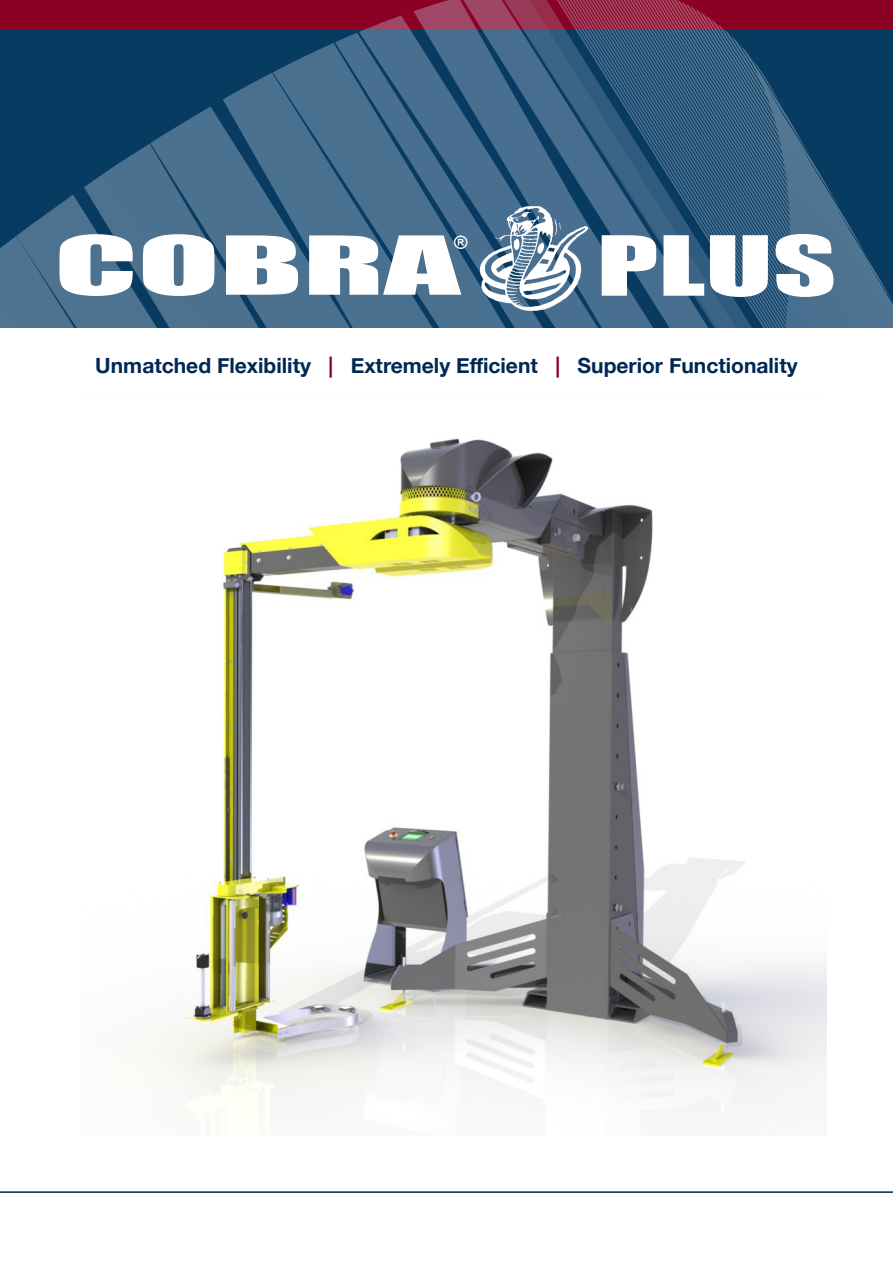
<style>
.page{position:relative;width:893px;height:1263px;background:#fff}
.page>*{position:absolute;margin:0;border:0;box-sizing:border-box;transform-origin:0 0}
.t1{font:76.5px "Impact";color:#fff;scale:1.61 1}
.t2{font:700 21px "Helvetica Neue";color:#002853}
.t3{font:18px "Impact";color:#fff}
.s1{color:#8a0124}
</style>
<div class="page">
<svg style="left:0;top:0;width:893px;height:327px;background:#225074"></svg>
<svg style="left:78px;top:159px;width:47px;height:75px;background:#315c7d"></svg>
<svg style="left:125px;top:148px;width:17px;height:86px"></svg>
<svg style="left:142px;top:138px;width:17px;height:96px;background:#466d8c"></svg>
<svg style="left:159px;top:117px;width:34px;height:117px;background:#426a89"></svg>
<svg style="left:193px;top:107px;width:17px;height:127px;background:#456c8b"></svg>
<svg style="left:210px;top:97px;width:17px;height:137px;background:#406888"></svg>
<svg style="left:227px;top:87px;width:18px;height:147px;background:#3c6686"></svg>
<svg style="left:245px;top:78px;width:17px;height:156px;background:#3f6787"></svg>
<svg style="left:262px;top:69px;width:17px;height:165px;background:#406888"></svg>
<svg style="left:279px;top:56px;width:27px;height:178px;background:#426a8a"></svg>
<div style="left:313px;top:40px;width:26px;height:194px;background:#49708f"></div>
<svg style="left:350px;top:30px;width:20px;height:204px;background:#436b8b"></svg>
<svg style="left:394px;top:30px;width:38px;height:204px;background:#406889"></svg>
<svg style="left:531px;top:30px;width:362px;height:297px;background:#2d597b"></svg>
<div style="left:0;top:0;width:893px;height:30px;background:#8a0124"></div>
<svg style="left:364px;top:0;width:361px;height:30px"></svg>
<hr style="left:0;top:1192px;width:893px;height:1px;background:#083b62">
<img style="left:146px;top:438px;width:681px;height:697px">
<svg style="left:0;top:234px;width:478px;height:93px"></svg>
<img style="left:480px;top:206px;width:107px;height:104px">
<hr style="left:0;top:1191px;width:893px;height:1px;background:#002853">
<p class="t3" style="left:454px;top:228px;width:16px">®</p>
<p class="t1" style="left:597px;top:206px;width:150px">PLUS</p>
<p class="t2" style="left:95px;top:347px;width:704px">Unmatched Flexibility <span class="s1">|</span> Extremely Efficient <span class="s1">|</span> Superior Functionality</p>
</div>
